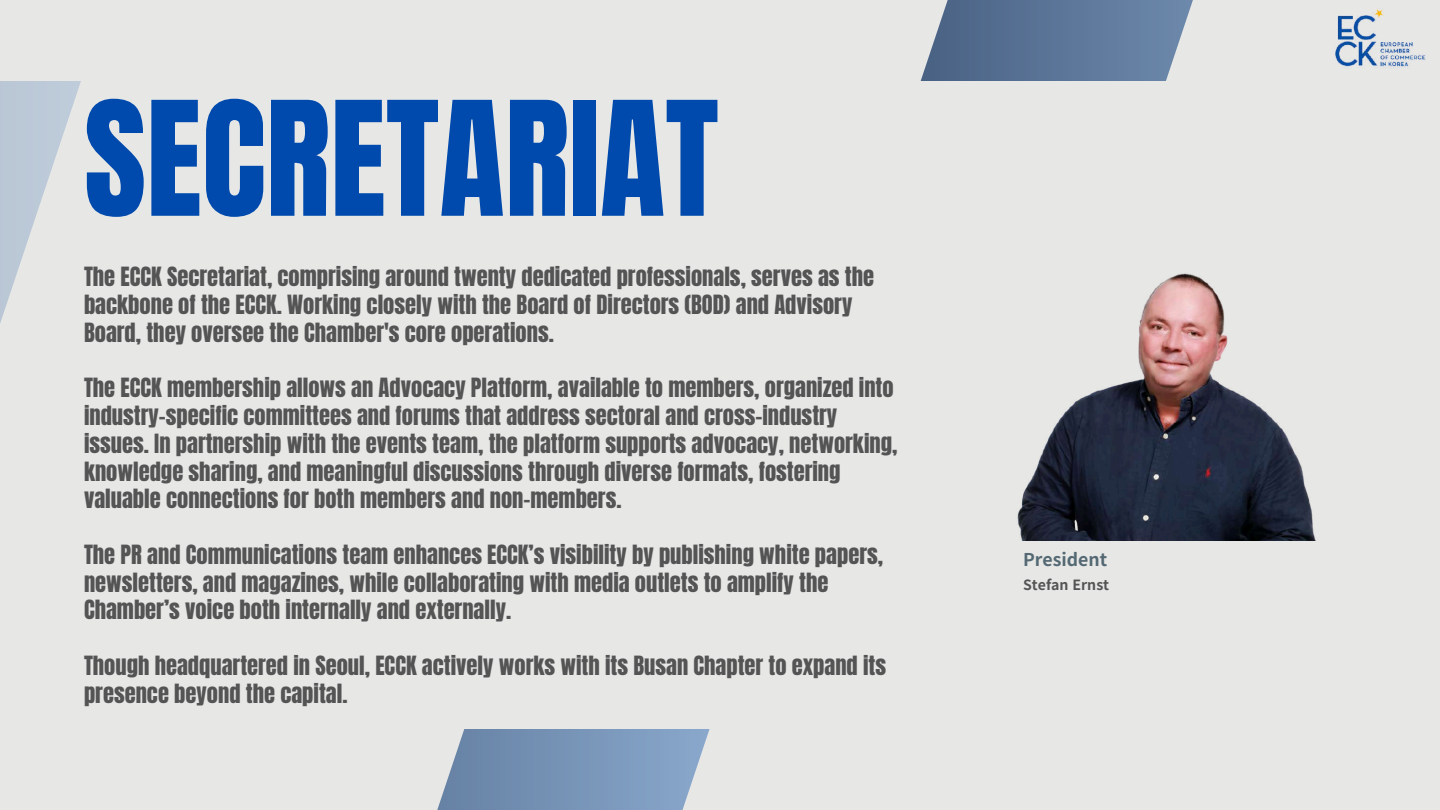
<style>
.page{position:relative;width:1440px;height:810px;background:#e7e7e6}
.page>*{position:absolute;margin:0;border:0;box-sizing:border-box;transform-origin:0 0}
.t1{font:135px "Anton";color:#004aad}
.t2{font:22.5px/27.8px "Anton";color:#545454}
.t3{font:700 17.6px "Source Han Sans KR";color:#546973}
.t4{font:700 14.1px "Source Han Sans KR";color:#545454}
</style>
<div class="page">
<svg style="left:921px;top:0;width:272px;height:81px;background:#68809f"></svg>
<svg style="left:437px;top:729px;width:273px;height:81px;background:#829cbc"></svg>
<svg style="left:0;top:81px;width:81px;height:242px"></svg>
<img style="left:1335px;top:9px;width:91px;height:58px">
<img style="left:1017px;top:273px;width:299px;height:268px">
<h1 class="t1" style="left:84px;top:62px;width:636px">SECRETARIAT</h1>
<p class="t2" style="left:84px;top:263px;width:792px">The ECCK Secretariat, comprising around twenty dedicated professionals, serves as the backbone of the ECCK. Working closely with the Board of Directors (BOD) and Advisory<br>Board, they oversee the Chamber's core operations.</p>
<p class="t2" style="left:84px;top:374px;width:815px">The ECCK membership allows an Advocacy Platform, available to members, organized into industry-specific committees and forums that address sectoral and cross-industry issues. In partnership with the events team, the platform supports advocacy, networking, knowledge sharing, and meaningful discussions through diverse formats, fostering valuable connections for both members and non-members.</p>
<p class="t2" style="left:84px;top:541px;width:801px">The PR and Communications team enhances ECCK’s visibility by publishing white papers, newsletters, and magazines, while collaborating with media outlets to amplify the<br>Chamber’s voice both internally and externally.</p>
<p class="t2" style="left:84px;top:652px;width:804px">Though headquartered in Seoul, ECCK actively works with its Busan Chapter to expand its presence beyond the capital.</p>
<p class="t3" style="left:1023px;top:545px;width:86px">President</p>
<p class="t4" style="left:1023px;top:573px;width:88px">Stefan Ernst</p>
</div>
